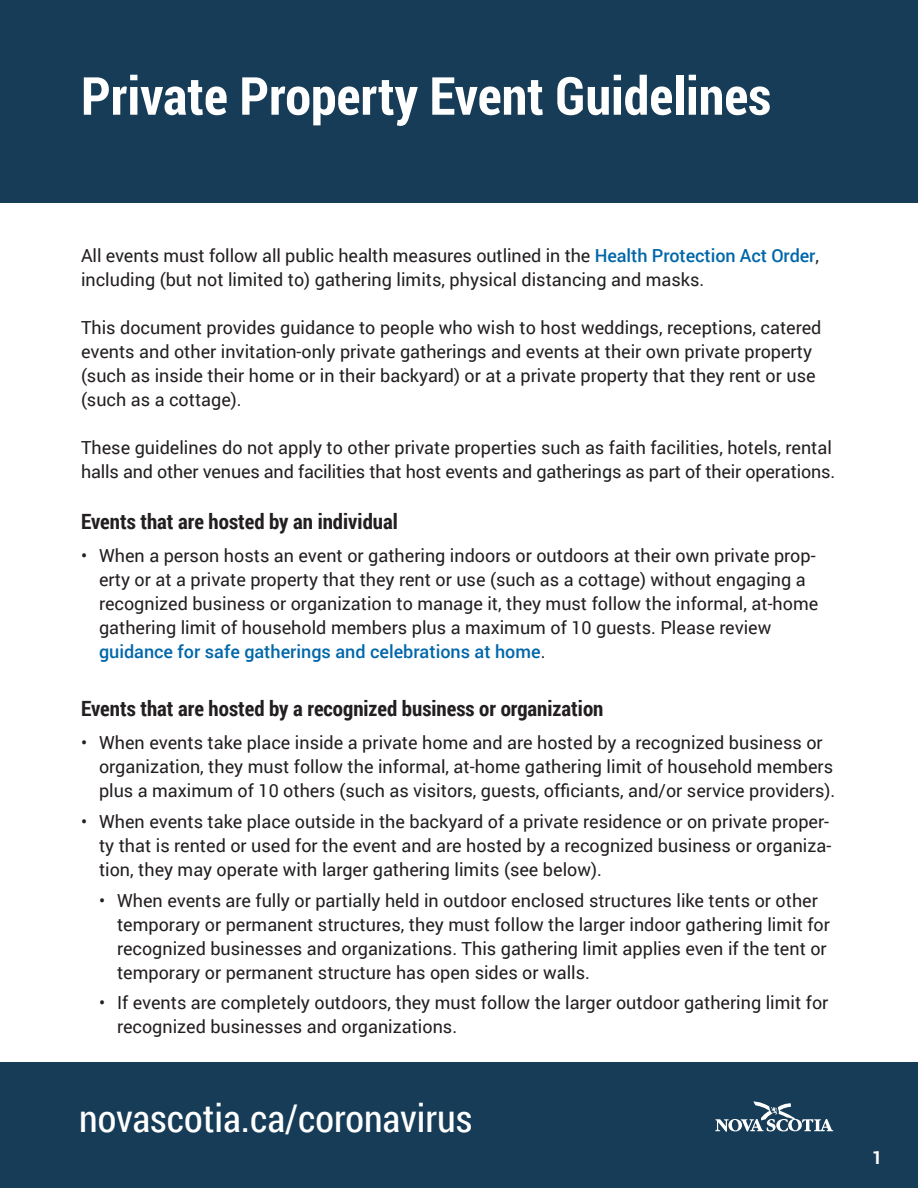
<style>
.page{position:relative;width:918px;height:1188px;background:#fff}
.page>*{position:absolute;margin:0;border:0;box-sizing:border-box;transform-origin:0 0}
.t1{font:700 52.5px "Roboto Condensed";color:#fff}
.t2{font:38.25px "Roboto Condensed";color:#fff}
.t3{font:700 21px "Roboto Condensed";color:#231f20}
.t4{font:18px/24px "Roboto";color:#231f20}
.t5{font:700 18px "Roboto";color:#fff}
.s1{font-weight:500;color:#0067a9}
</style>
<div class="page">
<div style="left:0;top:1063px;width:918px;height:125px;background:#163c57"></div>
<svg style="left:715px;top:1101px;width:118px;height:31px"></svg>
<div style="left:0;top:0;width:918px;height:202px;background:#163c57"></div>
<h1 class="t1" style="left:81px;top:59px;width:692px">Private Property Event Guidelines</h1>
<p class="t4" style="left:81px;top:243px;width:739px">All events must follow all public health measures outlined in the <span class="s1">Health Protection Act Order</span>, including (but not limited to) gathering limits, physical distancing and masks.</p>
<p class="t4" style="left:81px;top:315px;width:742px">This document provides guidance to people who wish to host weddings, receptions, catered events and other invitation-only private gatherings and events at their own private property (such as inside their home or in their backyard) or at a private property that they rent or use (such as a cottage).</p>
<p class="t4" style="left:81px;top:435px;width:756px">These guidelines do not apply to other private properties such as faith facilities, hotels, rental halls and other venues and facilities that host events and gatherings as part of their operations.</p>
<p class="t3" style="left:81px;top:507px;width:318px">Events that are hosted by an individual</p>
<p class="t4" style="left:99px;top:543px;width:721px;text-indent:-18px">• When a person hosts an event or gathering indoors or outdoors at their own private prop&shy;erty or at a private property that they rent or use (such as a cottage) without engaging a recognized business or organization to manage it, they must follow the informal, at-home gathering limit of household members plus a maximum of 10 guests. Please review <span class="s1">guidance for safe gatherings and celebrations at home</span>.</p>
<p class="t3" style="left:81px;top:694px;width:524px">Events that are hosted by a recognized business or organization</p>
<p class="t4" style="left:99px;top:730px;width:738px;text-indent:-18px">• When events take place inside a private home and are hosted by a recognized business or organization, they must follow the informal, at-home gathering limit of household members plus a maximum of 10 others (such as visitors, guests, officiants, and/or service providers).</p>
<p class="t4" style="left:99px;top:809px;width:734px;text-align:justify;text-indent:-18px">• When events take place outside in the backyard of a private residence or on private proper&shy;ty that is rented or used for the event and are hosted by a recognized business or organiza&shy;tion, they may operate with larger gathering limits (see below).</p>
<p class="t4" style="left:117px;top:887px;width:715px;text-indent:-18px">• When events are fully or partially held in outdoor enclosed structures like tents or other temporary or permanent structures, they must follow the larger indoor gathering limit for recognized businesses and organizations. This gathering limit applies even if the tent or temporary or permanent structure has open sides or walls.</p>
<p class="t4" style="left:117px;top:990px;width:713px;text-indent:-18px">• If events are completely outdoors, they must follow the larger outdoor gathering limit for recognized businesses and organizations.</p>
<h2 class="t2" style="left:79px;top:1092px;width:395px">novascotia.ca/coronavirus</h2>
<p class="t5" style="left:872px;top:1145px;width:12px">1</p>
</div>
